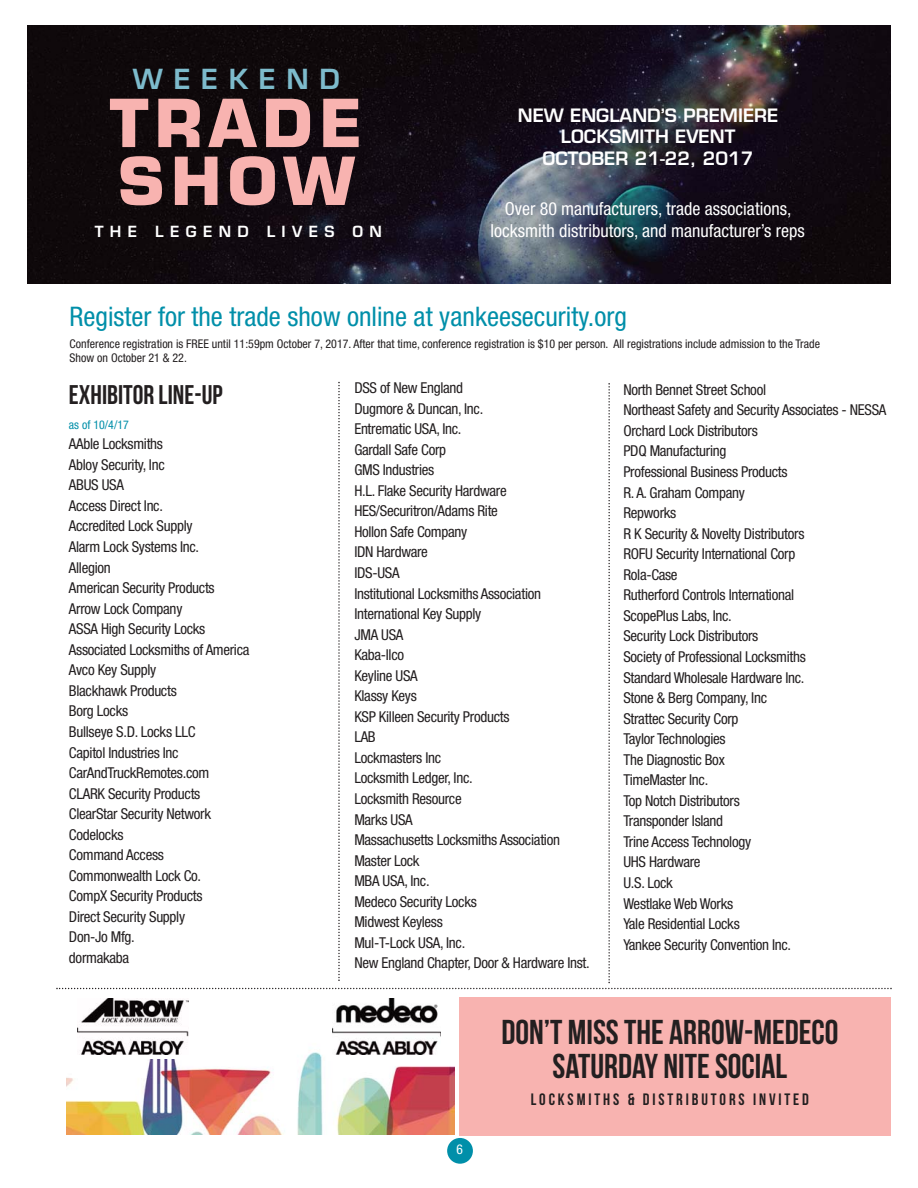
<style>
.page{position:relative;width:918px;height:1188px;background:#fff}
.page>*{position:absolute;margin:0;border:0;box-sizing:border-box;transform-origin:0 0}
.t1{font:700 64.5px/57.9px "Eurostile";letter-spacing:.1em;color:#f8b3b0}
.t2{font:34.5px/33.9px "Bebas Neue";color:#231f20;text-align:center}
.t3{font:condensed 27px "Helvetica Neue LTCE";color:#008fa9}
.t4{font:27px "Bebas Neue";color:#231f20}
.t5{font:600 27px "Eurostile";letter-spacing:.4em;color:#7dbbcc}
.t6{font:condensed 18px "Helvetica Neue LTCE";color:#fff}
.t7{font:600 18px/21.6px "Eurostile";color:#fff;text-align:center}
.t8{font:16.5px "Bebas Neue";letter-spacing:.175em;color:#231f20}
.t9{font:condensed 15px/20.5px "Helvetica Neue LTCE";letter-spacing:-.02em;color:#231f20}
.t10{font:600 15px "Eurostile";letter-spacing:.425em;color:#fff}
.t11{font:condensed 13.5px "Helvetica Neue LTCE";color:#fff}
.t12{font:condensed 12px/14.4px "Helvetica Neue LTCE";color:#231f20}
.t13{font:condensed 12px "Helvetica Neue LTCE";color:#008fa9}
</style>
<div class="page">
<div style="left:459px;top:998px;width:432px;height:138px;background:#f8b3b0"></div>
<div style="left:447px;top:1138px;width:26px;height:26px;background:#008fa9;border-radius:50%"></div>
<img style="left:67px;top:1052px;width:387px;height:83px">
<div style="left:71px;top:998px;width:119px;height:60px;background:#fff"></div>
<img style="left:78px;top:998px;width:111px;height:56px">
<div style="left:327px;top:998px;width:120px;height:63px;background:#fff"></div>
<img style="left:333px;top:998px;width:108px;height:57px">
<svg style="left:56px;top:382px;width:836px;height:607px"></svg>
<img style="left:27px;top:26px;width:864px;height:257px">
<h3 class="t5" style="left:133px;top:69px;width:208px">WEEKEND</h3>
<h1 class="t1" style="left:110px;top:101px;width:255px">TRADE<br>SHOW</h1>
<p class="t7" style="left:518px;top:106px;width:262px">NEW ENGLAND’S PREMIERE<br>LOCKSMITH EVENT<br>OCTOBER 21-22, 2017</p>
<p class="t6" style="left:505px;top:203px;width:288px">Over 80 manufacturers, trade associations,</p>
<p class="t10" style="left:95px;top:225px;width:289px">THE LEGEND LIVES ON</p>
<p class="t6" style="left:491px;top:224px;width:316px">locksmith distributors, and manufacturer’s reps</p>
<h3 class="t3" style="left:70px;top:307px;width:559px">Register for the trade show online at yankeesecurity.org</h3>
<p class="t12" style="left:70px;top:337px;width:752px">Conference registration is FREE until 11:59pm October 7, 2017. After that time, conference registration is $10 per person. All registrations include admission to the Trade<br>Show on October 21 &amp; 22.</p>
<h3 class="t4" style="left:69px;top:378px;width:155px">EXHIBITOR LINE-UP</h3>
<p class="t13" style="left:69px;top:420px;width:61px">as of 10/4/17</p>
<p class="t9" style="left:69px;top:435px;width:182px">AAble Locksmiths<br>Abloy Security, Inc<br>ABUS USA<br>Access Direct Inc.<br>Accredited Lock Supply<br>Alarm Lock Systems Inc.<br>Allegion<br>American Security Products<br>Arrow Lock Company<br>ASSA High Security Locks<br>Associated Locksmiths of America<br>Avco Key Supply<br>Blackhawk Products<br>Borg Locks<br>Bullseye S.D. Locks LLC<br>Capitol Industries Inc<br>CarAndTruckRemotes.com<br>CLARK Security Products<br>ClearStar Security Network<br>Codelocks<br>Command Access<br>Commonwealth Lock Co.<br>CompX Security Products<br>Direct Security Supply<br>Don-Jo Mfg.<br>dormakaba</p>
<p class="t9" style="left:354px;top:379px;width:237px">DSS of New England<br>Dugmore &amp; Duncan, Inc.<br>Entrematic USA, Inc.<br>Gardall Safe Corp<br>GMS Industries<br>H.L. Flake Security Hardware<br>HES/Securitron/Adams Rite<br>Hollon Safe Company<br>IDN Hardware<br>IDS-USA<br>Institutional Locksmiths Association<br>International Key Supply<br>JMA USA<br>Kaba-Ilco<br>Keyline USA<br>Klassy Keys<br>KSP Killeen Security Products<br>LAB<br>Lockmasters Inc<br>Locksmith Ledger, Inc.<br>Locksmith Resource<br>Marks USA<br>Massachusetts Locksmiths Association<br>Master Lock<br>MBA USA, Inc.<br>Medeco Security Locks<br>Midwest Keyless<br>Mul-T-Lock USA, Inc.<br>New England Chapter, Door &amp; Hardware Inst.</p>
<p class="t9" style="left:623px;top:381px;width:265px">North Bennet Street School<br>Northeast Safety and Security Associates - NESSA<br>Orchard Lock Distributors<br>PDQ Manufacturing<br>Professional Business Products<br>R. A. Graham Company<br>Repworks<br>R K Security &amp; Novelty Distributors<br>ROFU Security International Corp<br>Rola-Case<br>Rutherford Controls International<br>ScopePlus Labs, Inc.<br>Security Lock Distributors<br>Society of Professional Locksmiths<br>Standard Wholesale Hardware Inc.<br>Stone &amp; Berg Company, Inc<br>Strattec Security Corp<br>Taylor Technologies<br>The Diagnostic Box<br>TimeMaster Inc.<br>Top Notch Distributors<br>Transponder Island<br>Trine Access Technology<br>UHS Hardware<br>U.S. Lock<br>Westlake Web Works<br>Yale Residential Locks<br>Yankee Security Convention Inc.</p>
<p class="t11" style="left:457px;top:1145px;width:8px">6</p>
<h2 class="t2" style="left:501px;top:1015px;width:339px">DON’T MISS THE ARROW-MEDECO<br>SATURDAY NITE SOCIAL</h2>
<p class="t8" style="left:531px;top:1090px;width:280px">LOCKSMITHS &amp; DISTRIBUTORS INVITED</p>
</div>
